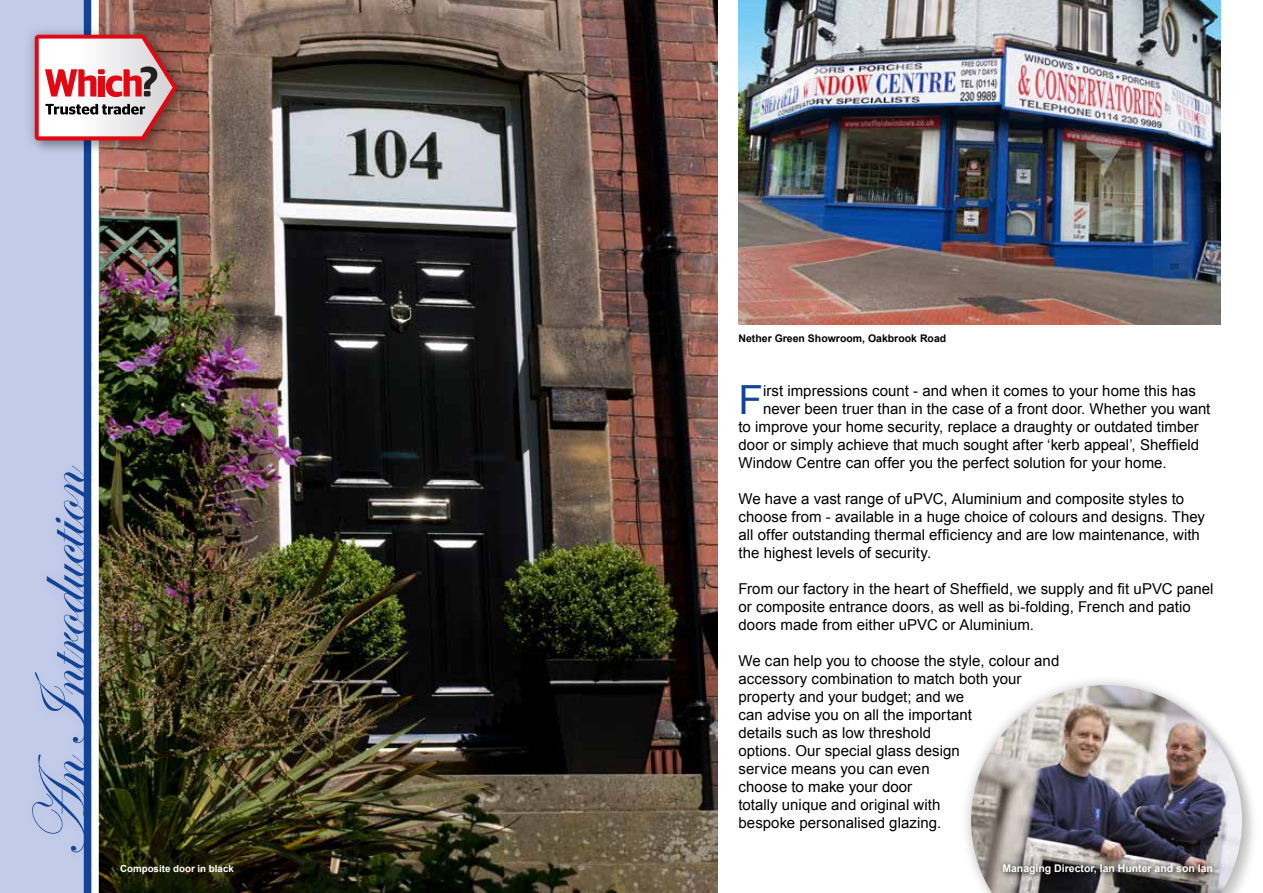
<style>
.page{position:relative;width:1263px;height:893px;background:#fff}
.page>*{position:absolute;margin:0;border:0;box-sizing:border-box;transform-origin:0 0}
.t1{font:75px "Edwardian Script ITC";color:#134395}
.t2{font:40.2px "Arial";color:#134395}
.t3{font:15px/18px "Arial";letter-spacing:.005em;color:#000}
.t4{font:700 10.5px "Arial";color:#fff}
.t5{font:700 10.5px "Arial";color:#000}
.t6{font:700 9.75px "Arial";color:#fff}
</style>
<div class="page">
<img style="left:99px;top:0;width:618px;height:893px">
<div style="left:0;top:0;width:88px;height:893px;background:#c2cbe8"></div>
<div style="left:84px;top:0;width:7px;height:893px;background:#134395"></div>
<img style="left:738px;top:0;width:482px;height:324px">
<div style="left:959px;top:673px;width:295px;height:220px;background:#000;opacity:.25"></div>
<img style="left:971px;top:685px;width:271px;height:208px">
<div style="left:995px;top:857px;width:224px;height:24px;background:#000;opacity:.75"></div>
<div style="left:20px;top:456px;width:76px;height:407px;background:#134395;opacity:.1"></div>
<div style="left:32px;top:32px;width:159px;height:124px;background:#000;opacity:.25"></div>
<div style="left:23px;top:23px;width:165px;height:129px;background:#000;opacity:.25"></div>
<svg style="left:35px;top:35px;width:142px;height:105px;background:#d7a2a4"></svg>
<h1 class="t1" style="left:20px;top:859px;width:395px;rotate:-90deg">An Introduction</h1>
<p class="t6" style="left:120px;top:862px;width:115px">Composite door in black</p>
<p class="t5" style="left:738px;top:331px;width:209px">Nether Green Showroom, Oakbrook Road</p>
<h2 class="t2" style="left:738px;top:374px;width:26px">F</h2>
<p class="t3" style="left:763px;top:382px;width:434px">irst impressions count - and when it comes to your home this has</p>
<p class="t3" style="left:763px;top:400px;width:449px">never been truer than in the case of a front door. Whether you want</p>
<p class="t3" style="left:738px;top:418px;width:462px">to improve your home security, replace a draughty or outdated timber</p>
<p class="t3" style="left:738px;top:436px;width:462px">door or simply achieve that much sought after ‘kerb appeal’, Sheffield</p>
<p class="t3" style="left:738px;top:454px;width:430px">Window Centre can offer you the perfect solution for your home.</p>
<p class="t3" style="left:738px;top:490px;width:468px">We have a vast range of uPVC, Aluminium and composite styles to choose from - available in a huge choice of colours and designs. They all offer outstanding thermal efficiency and are low maintenance, with the highest levels of security.</p>
<p class="t3" style="left:738px;top:580px;width:477px">From our factory in the heart of Sheffield, we supply and fit uPVC panel or composite entrance doors, as well as bi-folding, French and patio doors made from either uPVC or Aluminium.</p>
<p class="t3" style="left:738px;top:652px;width:322px">We can help you to choose the style, colour and accessory combination to match both your property and your budget; and we<br>can advise you on all the important<br>details such as low threshold<br>options. Our special glass design<br>service means you can even<br>choose to make your door<br>totally unique and original with<br>bespoke personalised glazing.</p>
<p class="t4" style="left:1002px;top:861px;width:212px">Managing Director, Ian Hunter and son Ian</p>
</div>
